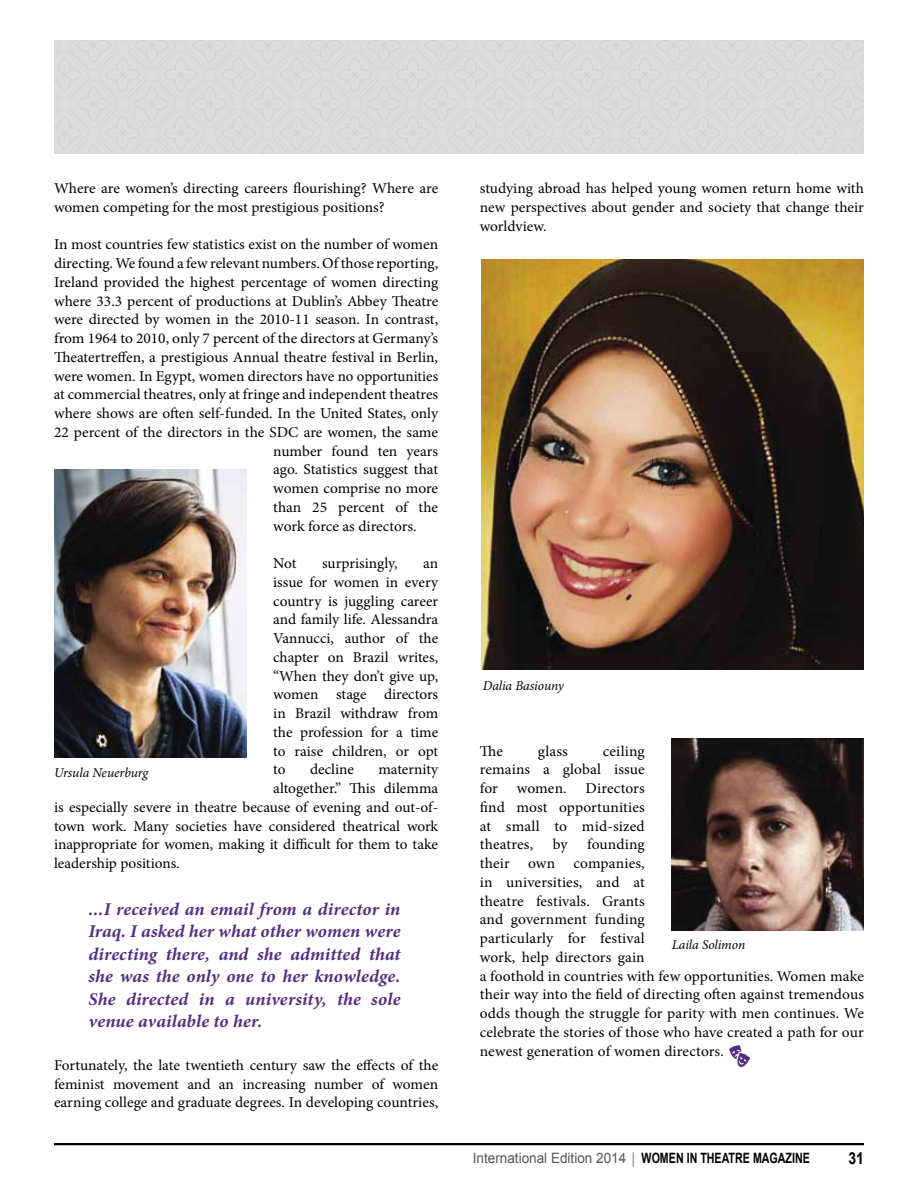
<style>
.page{position:relative;width:918px;height:1188px;background:#fff}
.page>*{position:absolute;margin:0;border:0;box-sizing:border-box;transform-origin:0 0}
.t1{font:italic 700 18px/22.5px "Minion Pro";letter-spacing:.01em;color:#542d81;text-align:justify}
.t2{font:700 16.5px "Arial";color:#000;scale:.85 1}
.t3{font:15px/18.8px "Minion Pro";color:#000;text-align:justify}
.t4{font:14.25px "Arial";color:#555;scale:.95 1}
.t5{font:italic 13.5px "Minion Pro";letter-spacing:-.01em;color:#000}
.s1{font-family:"Myriad Pro"}
.s2{font-weight:700;color:#000}
</style>
<div class="page">
<hr style="left:54px;top:1143px;width:810px;height:2px;background:#000">
<img style="left:482px;top:259px;width:382px;height:410px">
<img style="left:729px;top:1045px;width:21px;height:21px">
<img style="left:672px;top:739px;width:192px;height:191px">
<img style="left:54px;top:470px;width:192px;height:288px">
<div style="left:54px;top:40px;width:810px;height:113px;background:#dcdcdc"></div>
<p class="t3" style="left:54px;top:179px;width:386px">Where are women’s directing careers flourishing? Where are women competing for the most prestigious positions?</p>
<p class="t3" style="left:54px;top:235px;width:386px">In most countries few statistics exist on the number of women</p>
<p class="t3" style="left:54px;top:254px;width:386px">directing. We found a few relevant numbers. Of those reporting,</p>
<p class="t3" style="left:54px;top:273px;width:386px">Ireland provided the highest percentage of women directing</p>
<p class="t3" style="left:54px;top:292px;width:386px">where 33.3 percent of productions at Dublin’s Abbey Theatre</p>
<p class="t3" style="left:54px;top:310px;width:386px">were directed by women in the 2010-11 season. In contrast,</p>
<p class="t3" style="left:54px;top:329px;width:386px">from 1964 to 2010, only 7 percent of the directors at Germany’s</p>
<p class="t3" style="left:54px;top:348px;width:386px">Theatertreffen, a prestigious Annual theatre festival in Berlin,</p>
<p class="t3" style="left:54px;top:367px;width:386px">were women. In Egypt, women directors have no opportunities</p>
<p class="t3" style="left:54px;top:385px;width:386px">at commercial theatres, only at fringe and independent theatres</p>
<p class="t3" style="left:54px;top:404px;width:386px">where shows are often self-funded. In the United States, only</p>
<p class="t3" style="left:54px;top:423px;width:386px">22 percent of the directors in the SDC are women, the same</p>
<p class="t3" style="left:273px;top:442px;width:166px">number found ten years</p>
<p class="t3" style="left:273px;top:460px;width:166px">ago. Statistics suggest that</p>
<p class="t3" style="left:273px;top:479px;width:166px">women comprise no more</p>
<p class="t3" style="left:273px;top:498px;width:166px">than 25 percent of the</p>
<p class="t3" style="left:273px;top:517px;width:145px">work force as directors.</p>
<p class="t3" style="left:273px;top:554px;width:25px">Not</p>
<p class="t3" style="left:322px;top:554px;width:77px">surprisingly,</p>
<p class="t3" style="left:273px;top:554px;width:166px;text-indent:150px">an issue for women in every country is juggling career and family life. Alessandra Vannucci, author of the chapter on Brazil writes, “When they don’t give up, women stage directors in Brazil withdraw from the profession for a time to raise children, or opt to</p>
<p class="t3" style="left:310px;top:760px;width:45px">decline</p>
<p class="t3" style="left:378px;top:760px;width:61px">maternity</p>
<p class="t3" style="left:273px;top:779px;width:166px">altogether.” This dilemma</p>
<p class="t3" style="left:54px;top:798px;width:386px">is especially severe in theatre because of evening and out-of-</p>
<p class="t3" style="left:54px;top:817px;width:386px">town work. Many societies have considered theatrical work</p>
<p class="t3" style="left:54px;top:835px;width:386px">inappropriate for women, making it difficult for them to take</p>
<p class="t3" style="left:54px;top:854px;width:127px">leadership positions.</p>
<p class="t1" style="left:88px;top:897px;width:314px">...I received an email from a director in Iraq. I asked her what other women were directing there, and she admitted that she was the only one to her knowledge.<br>She directed in a university, the sole venue available to her.</p>
<p class="t3" style="left:54px;top:1056px;width:386px">Fortunately, the late twentieth century saw the effects of the feminist movement and an increasing number of women earning college and graduate degrees. In developing countries,</p>
<p class="t5" style="left:54px;top:764px;width:96px">Ursula Neuerburg</p>
<p class="t3" style="left:480px;top:179px;width:386px">studying abroad has helped young women return home with new perspectives about gender and society that change their worldview.</p>
<p class="t5" style="left:483px;top:676px;width:83px">Dalia Basiouny</p>
<p class="t3" style="left:480px;top:742px;width:25px">The</p>
<p class="t3" style="left:538px;top:742px;width:31px">glass</p>
<p class="t3" style="left:480px;top:742px;width:166px;text-indent:123px">ceiling remains a global issue for</p>
<p class="t3" style="left:480px;top:779px;width:166px;text-indent:106px">Directors find most opportunities at small to mid-sized theatres,</p>
<p class="t3" style="left:517px;top:779px;width:52px">women.</p>
<p class="t3" style="left:480px;top:835px;width:386px;text-align:left;text-indent:107px">founding<br>their own companies,<br>in universities, and at<br>theatre festivals. Grants<br>and government funding<br>particularly for festival<br>work, help directors gain<br>a foothold in countries with few opportunities. Women make their way into the field of directing often against tremendous odds though the struggle for parity with men continues. We celebrate the stories of those who have created a path for our newest generation of women directors.</p>
<p class="t3" style="left:553px;top:835px;width:16px">by</p>
<p class="t5" style="left:672px;top:936px;width:75px">Laila Solimon</p>
<p class="t4" style="left:473px;top:1150px;width:356px">International Edition 2014 <span class="s1">|</span> <span class="s2">WOMEN IN THEATRE MAGAZINE</span></p>
<p class="t2" style="left:848px;top:1149px;width:20px">31</p>
</div>
